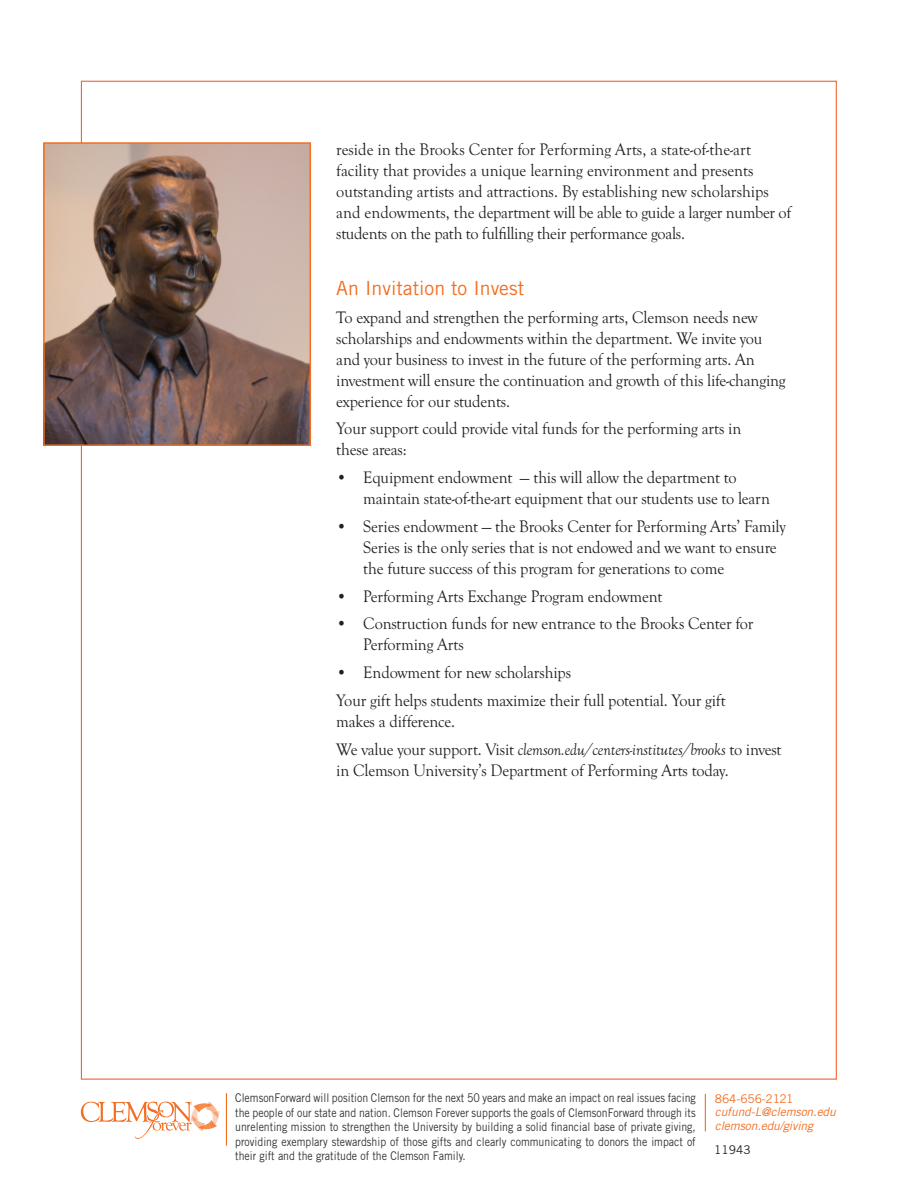
<style>
.page{position:relative;width:918px;height:1188px;background:#fff}
.page>*{position:absolute;margin:0;border:0;box-sizing:border-box;transform-origin:0 0}
.Subhead{font:19.5px "Trade Gothic LT Std";color:#f36e21}
.Body_Copy{font:17.25px/21px "Goudy Old Sty TOT";letter-spacing:-.01em;color:#231f20;scale:.94 1}
.t1{font:12px/14.4px "Trade Gothic LT Std";color:#343434;text-align:justify;scale:.88 1}
.t2{font:italic 12px/13.5px "Trade Gothic LT Std";letter-spacing:-.01em;color:#f36e21}
.Body_Copy_W_BULLETS{font:12px "Trade Gothic LT Std";color:#231f20}
.s1{font-style:italic}
.s2{font-style:normal}
</style>
<div class="page">
<img style="left:46px;top:145px;width:262px;height:298px">
<div style="left:43px;top:142px;width:268px;height:304px;border:2px solid #f36e21"></div>
<svg style="left:81px;top:1102px;width:139px;height:37px"></svg>
<hr style="left:226px;top:1093px;width:1px;height:53px;background:#f36e21">
<hr style="left:705px;top:1094px;width:1px;height:37px;background:#f36e21">
<p class="Body_Copy" style="left:336px;top:139px;width:485px">reside in the Brooks Center for Performing Arts, a state-of-the-art facility that provides a unique learning environment and presents outstanding artists and attractions. By establishing new scholarships and endowments, the department will be able to guide a larger number of students on the path to fulfilling their performance goals.</p>
<p class="Subhead" style="left:336px;top:276px;width:189px">An Invitation to Invest</p>
<p class="Body_Copy" style="left:336px;top:307px;width:480px">To expand and strengthen the performing arts, Clemson needs new scholarships and endowments within the department. We invite you and your business to invest in the future of the performing arts. An investment will ensure the continuation and growth of this life-changing experience for our students.</p>
<p class="Body_Copy" style="left:336px;top:418px;width:432px">Your support could provide vital funds for the performing arts in these areas:</p>
<p class="Body_Copy" style="left:363px;top:467px;width:434px;text-indent:-27px">• Equipment endowment — this will allow the department to maintain state-of-the-art equipment that our students use to learn</p>
<p class="Body_Copy" style="left:363px;top:516px;width:451px;text-indent:-27px">• Series endowment — the Brooks Center for Performing Arts’ Family<br>Series is the only series that is not endowed and we want to ensure the future success of this program for generations to come</p>
<p class="Body_Copy" style="left:336px;top:586px;width:348px">• Performing Arts Exchange Program endowment</p>
<p class="Body_Copy" style="left:363px;top:613px;width:417px;text-indent:-27px">• Construction funds for new entrance to the Brooks Center for<br>Performing Arts</p>
<p class="Body_Copy" style="left:336px;top:662px;width:251px">• Endowment for new scholarships</p>
<p class="Body_Copy" style="left:336px;top:690px;width:416px">Your gift helps students maximize their full potential. Your gift makes a difference.</p>
<p class="Body_Copy" style="left:336px;top:739px;width:475px">We value your support. Visit <span class="s1">clemson.edu/centers-institutes/brooks</span> to invest in Clemson University’s Department of Performing Arts today.</p>
<p class="t1" style="left:235px;top:1091px;width:525px">ClemsonForward will position Clemson for the next 50 years and make an impact on real issues facing the people of our state and nation. Clemson Forever supports the goals of ClemsonForward through its unrelenting mission to strengthen the University by building a solid financial base of private giving, providing exemplary stewardship of those gifts and clearly communicating to donors the impact of their gift and the gratitude of the Clemson Family.</p>
<p class="t2" style="left:715px;top:1092px;width:123px"><span class="s2">864-656-2121 </span>cufund-L@clemson.edu clemson.edu/giving</p>
<p class="Body_Copy_W_BULLETS" style="left:714px;top:1143px;width:38px">11943</p>
</div>
